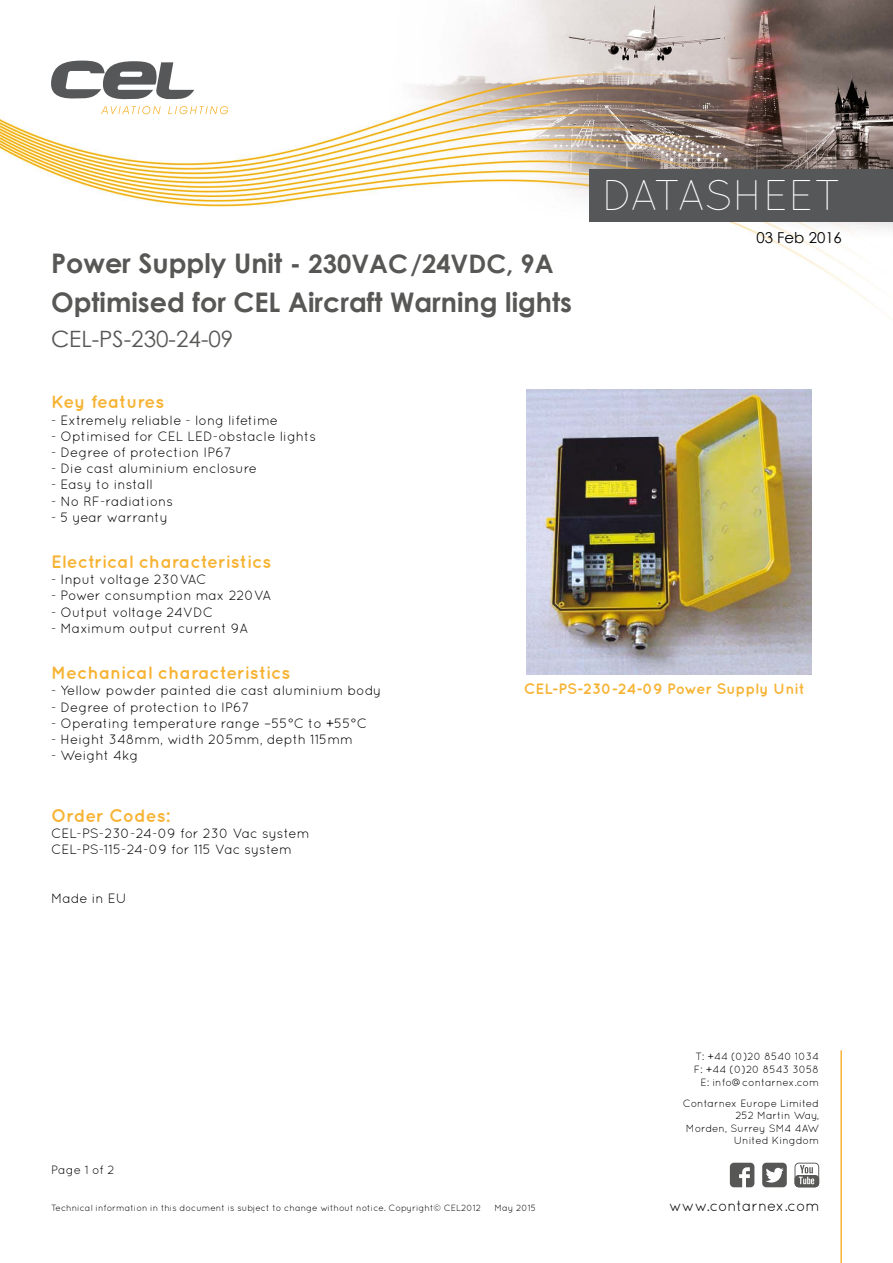
<style>
.page{position:relative;width:893px;height:1263px;background:#fff}
.page>*{position:absolute;margin:0;border:0;box-sizing:border-box;transform-origin:0 0}
.t1{font:300 42.9px "Quicksand";letter-spacing:-.01em;color:#fff}
.t2{font:700 27px/38.5px "Century Gothic";color:#575756}
.t3{font:22.5px "Century Gothic";color:#575756}
.t4{font:700 18px "Quicksand";color:#f7b334}
.t5{font:700 15px "Quicksand";color:#f7b334}
.t6{font:15px "Quicksand";letter-spacing:-.005em;color:#000}
.t7{font:15px "Century Gothic";color:#000}
.t8{font:13.5px/16.2px "Quicksand";color:#000}
.t9{font:12px "Quicksand";color:#000}
.t10{font:10.5px/12.6px "Quicksand";color:#000;text-align:right}
.t11{font:9px "Quicksand";color:#000}
.s1{font-size:25.5px}
</style>
<div class="page">
<img style="left:0;top:0;width:893px;height:312px">
<svg style="left:51px;top:61px;width:143px;height:39px"></svg>
<svg style="left:101px;top:106px;width:60px;height:8px"></svg>
<svg style="left:168px;top:106px;width:60px;height:8px"></svg>
<div style="left:589px;top:169px;width:304px;height:52px;background:#555759"></div>
<svg style="left:730px;top:1163px;width:24px;height:24px"></svg>
<svg style="left:762px;top:1163px;width:25px;height:24px"></svg>
<svg style="left:794px;top:1163px;width:25px;height:24px"></svg>
<hr style="left:840px;top:1050px;width:2px;height:213px;background:#f7b334">
<img style="left:527px;top:390px;width:284px;height:284px">
<h1 class="t1" style="left:602px;top:170px;width:241px">DATASHEET</h1>
<h2 class="t2" style="left:51px;top:243px;width:523px">Power Supply Unit - <span class="s1">230VAC /24VDC, 9A<br></span>Optimised for CEL Aircraft Warning lights</h2>
<h3 class="t3" style="left:51px;top:323px;width:184px">CEL-PS-230-24-09</h3>
<p class="t7" style="left:756px;top:227px;width:87px">03 Feb 2016</p>
<h3 class="t4" style="left:51px;top:391px;width:115px">Key features</h3>
<p class="t8" style="left:51px;top:412px;width:229px">- Extremely reliable - long lifetime</p>
<p class="t8" style="left:51px;top:428px;width:267px">- Optimised for CEL LED-obstacle lights</p>
<p class="t8" style="left:51px;top:444px;width:182px">- Degree of protection IP67</p>
<p class="t8" style="left:51px;top:460px;width:208px">- Die cast aluminium enclosure</p>
<p class="t8" style="left:51px;top:476px;width:103px">- Easy to install</p>
<p class="t8" style="left:51px;top:493px;width:124px">- No RF-radiations</p>
<p class="t8" style="left:51px;top:509px;width:118px">- 5 year warranty</p>
<h3 class="t4" style="left:51px;top:551px;width:222px">Electrical characteristics</h3>
<p class="t8" style="left:51px;top:571px;width:157px">- Input voltage 230VAC</p>
<p class="t8" style="left:51px;top:587px;width:222px">- Power consumption max 220VA</p>
<p class="t8" style="left:51px;top:604px;width:164px">- Output voltage 24VDC</p>
<p class="t8" style="left:51px;top:620px;width:199px">- Maximum output current 9A</p>
<h3 class="t4" style="left:51px;top:662px;width:241px">Mechanical characteristics</h3>
<p class="t8" style="left:51px;top:682px;width:332px">- Yellow powder painted die cast aluminium body</p>
<p class="t8" style="left:51px;top:699px;width:200px">- Degree of protection to IP67</p>
<p class="t8" style="left:51px;top:715px;width:318px">- Operating temperature range –55°C to +55°C</p>
<p class="t8" style="left:51px;top:731px;width:303px">- Height 348mm, width 205mm, depth 115mm</p>
<p class="t8" style="left:51px;top:747px;width:89px">- Weight 4kg</p>
<h3 class="t4" style="left:51px;top:804px;width:120px">Order Codes:</h3>
<p class="t8" style="left:51px;top:825px;width:260px">CEL-PS-230-24-09 for 230 Vac system<br>CEL-PS-115-24-09 for 115 Vac system</p>
<p class="t8" style="left:51px;top:890px;width:77px">Made in EU</p>
<p class="t9" style="left:51px;top:1163px;width:65px">Page 1 of 2</p>
<p class="t5" style="left:524px;top:680px;width:282px">CEL-PS-230-24-09 Power Supply Unit</p>
<p class="t10" style="left:694px;top:1050px;width:127px">T: +44 (0)20 8540 1034<br>F: +44 (0)20 8543 3058<br>E: info@contarnex.com</p>
<p class="t10" style="left:683px;top:1096px;width:138px">Contarnex Europe Limited<br>252 Martin Way,<br>Morden, Surrey SM4 4AW<br>United Kingdom</p>
<p class="t11" style="left:51px;top:1202px;width:432px">Technical information in this document is subject to change without notice. Copyright© CEL2012</p>
<p class="t11" style="left:495px;top:1202px;width:43px">May 2015</p>
<p class="t6" style="left:669px;top:1197px;width:152px">www.contarnex.com</p>
</div>
